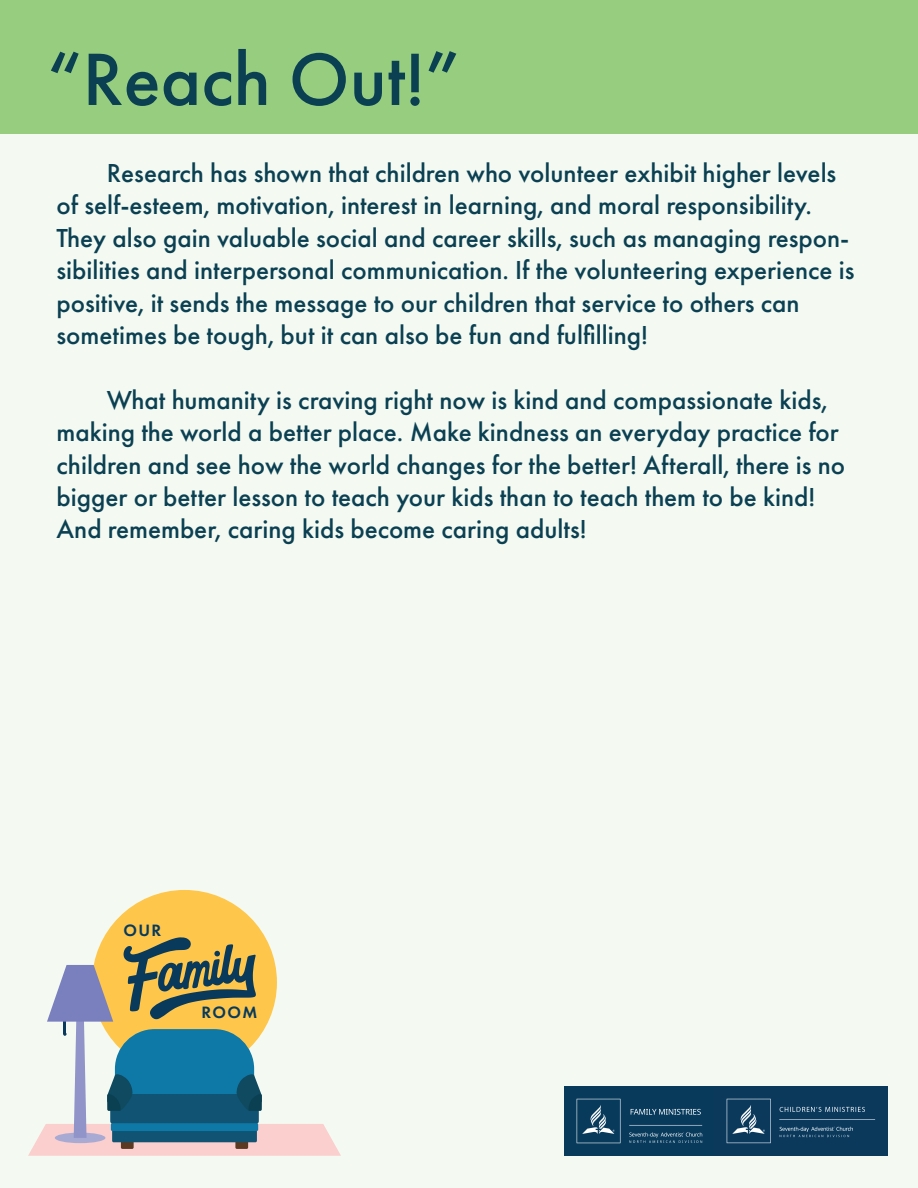
<style>
.page{position:relative;width:918px;height:1188px;background:#fff}
.page>*{position:absolute;margin:0;border:0;box-sizing:border-box;transform-origin:0 0}
.t1{font:500 76.8px "Futura PT";color:#0b4053}
.t2{font:500 27px/32.4px "Futura PT";color:#0b4053}
.t3{font:600 17.1px "Futura PT";letter-spacing:.08em;color:#093a5c}
</style>
<div class="page">
<div style="left:0;top:133px;width:918px;height:1055px;background:#f4faf2"></div>
<div style="left:92px;top:890px;width:185px;height:185px;background:#fec74c;border-radius:50%"></div>
<svg style="left:28px;top:937px;width:313px;height:219px"></svg>
<div style="left:111px;top:1123px;width:147px;height:8px;background:#0e79a7;border-radius:2px"></div>
<img style="left:564px;top:1087px;width:323px;height:69px">
<div style="left:0;top:0;width:918px;height:133px;background:#97cd7e"></div>
<h1 class="t1" style="left:47px;top:33px;width:415px">“Reach Out!”</h1>
<p class="t2" style="left:57px;top:157px;width:800px;text-indent:50px">Research has shown that children who volunteer exhibit higher levels of self-esteem, motivation, interest in learning, and moral responsibility.<br>They also gain valuable social and career skills, such as managing respon&shy;sibilities and interpersonal communication. If the volunteering experience is positive, it sends the message to our children that service to others can sometimes be tough, but it can also be fun and fulfilling!</p>
<p class="t2" style="left:57px;top:384px;width:790px;text-indent:50px">What humanity is craving right now is kind and compassionate kids, making the world a better place. Make kindness an everyday practice for children and see how the world changes for the better! Afterall, there is no bigger or better lesson to teach your kids than to teach them to be kind!<br>And remember, caring kids become caring adults!</p>
<p class="t3" style="left:124px;top:920px;width:39px">OUR</p>
<p class="t3" style="left:201px;top:1002px;width:57px">ROOM</p>
</div>
